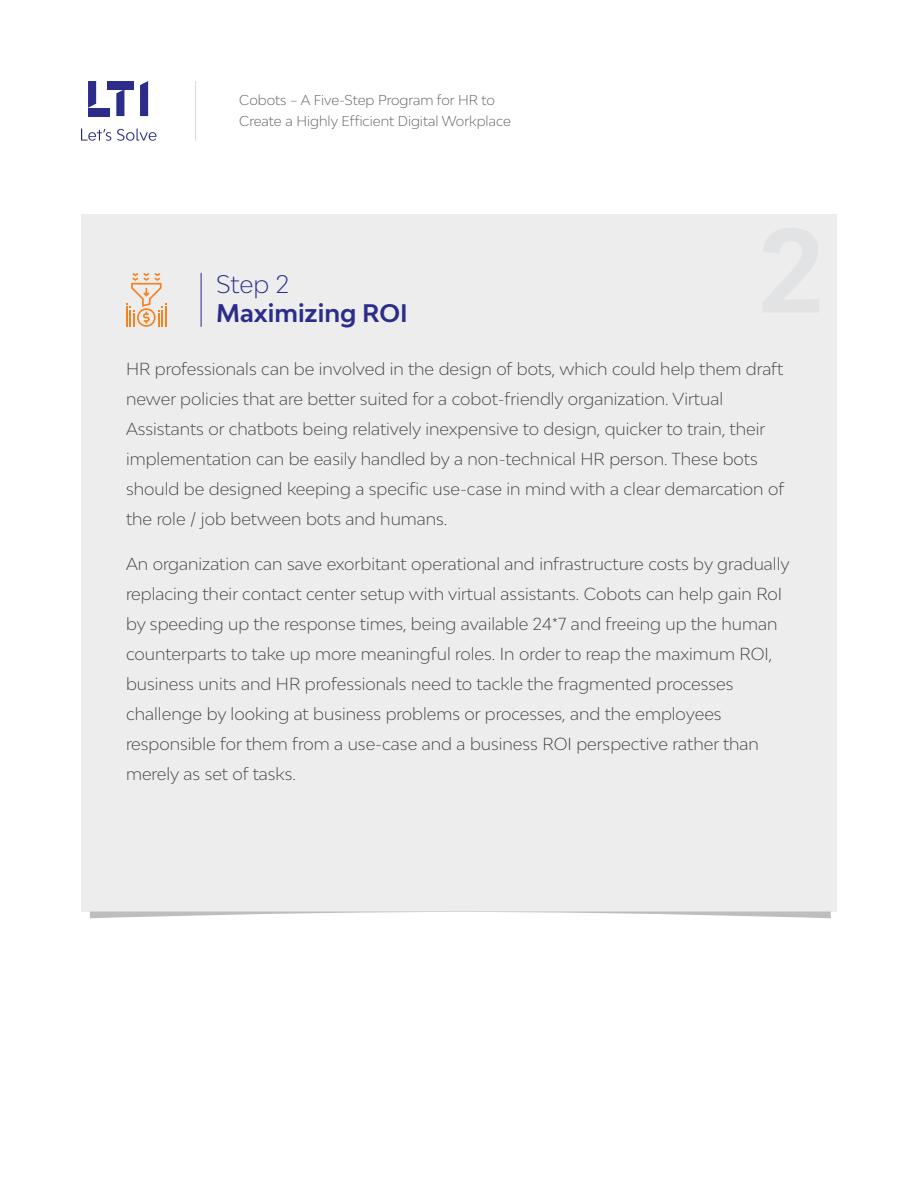
<style>
.page{position:relative;width:918px;height:1188px;background:#fff}
.page>*{position:absolute;margin:0;border:0;box-sizing:border-box;transform-origin:0 0}
.t1{font:700 24px "Bw Modelica";color:#2c2d8b}
.t2{font:300 24px "Bw Modelica";color:#2c2d8b}
.t3{font:300 16.5px/30px "Bw Modelica";color:#414042}
.t4{font:300 13.5px/21px "Bw Modelica";color:#5c5c5c}
</style>
<div class="page">
<div style="left:81px;top:214px;width:756px;height:698px;background:#ededee"></div>
<hr style="left:201px;top:273px;width:1px;height:54px;background:#2c2d8b">
<svg style="left:126px;top:273px;width:41px;height:54px"></svg>
<svg style="left:90px;top:912px;width:741px;height:6px"></svg>
<hr style="left:195px;top:81px;width:1px;height:60px;background:#000">
<svg style="left:88px;top:81px;width:8px;height:27px"></svg>
<div style="left:88px;top:108px;width:21px;height:8px;background:#2c2d8b"></div>
<div style="left:107px;top:81px;width:26px;height:8px;background:#2c2d8b"></div>
<svg style="left:116px;top:89px;width:8px;height:27px"></svg>
<svg style="left:140px;top:81px;width:8px;height:35px"></svg>
<svg style="left:81px;top:129px;width:75px;height:12px"></svg>
<p class="t4" style="left:239px;top:89px;width:273px">Cobots – A Five-Step Program for HR to<br>Create a Highly Efficient Digital Workplace</p>
<h1 class="t2" style="left:216px;top:269px;width:75px">Step 2</h1>
<h1 class="t1" style="left:216px;top:297px;width:193px">Maximizing ROI</h1>
<p class="t3" style="left:126px;top:354px;width:660px">HR professionals can be involved in the design of bots, which could help them draft newer policies that are better suited for a cobot-friendly organization. Virtual Assistants or chatbots being relatively inexpensive to design, quicker to train, their implementation can be easily handled by a non-technical HR person. These bots should be designed keeping a specific use-case in mind with a clear demarcation of the role / job between bots and humans.</p>
<p class="t3" style="left:126px;top:549px;width:665px">An organization can save exorbitant operational and infrastructure costs by gradually replacing their contact center setup with virtual assistants. Cobots can help gain RoI by speeding up the response times, being available 24*7 and freeing up the human counterparts to take up more meaningful roles. In order to reap the maximum ROI, business units and HR professionals need to tackle the fragmented processes challenge by looking at business problems or processes, and the employees responsible for them from a use-case and a business ROI perspective rather than merely as set of tasks.</p>
</div>
